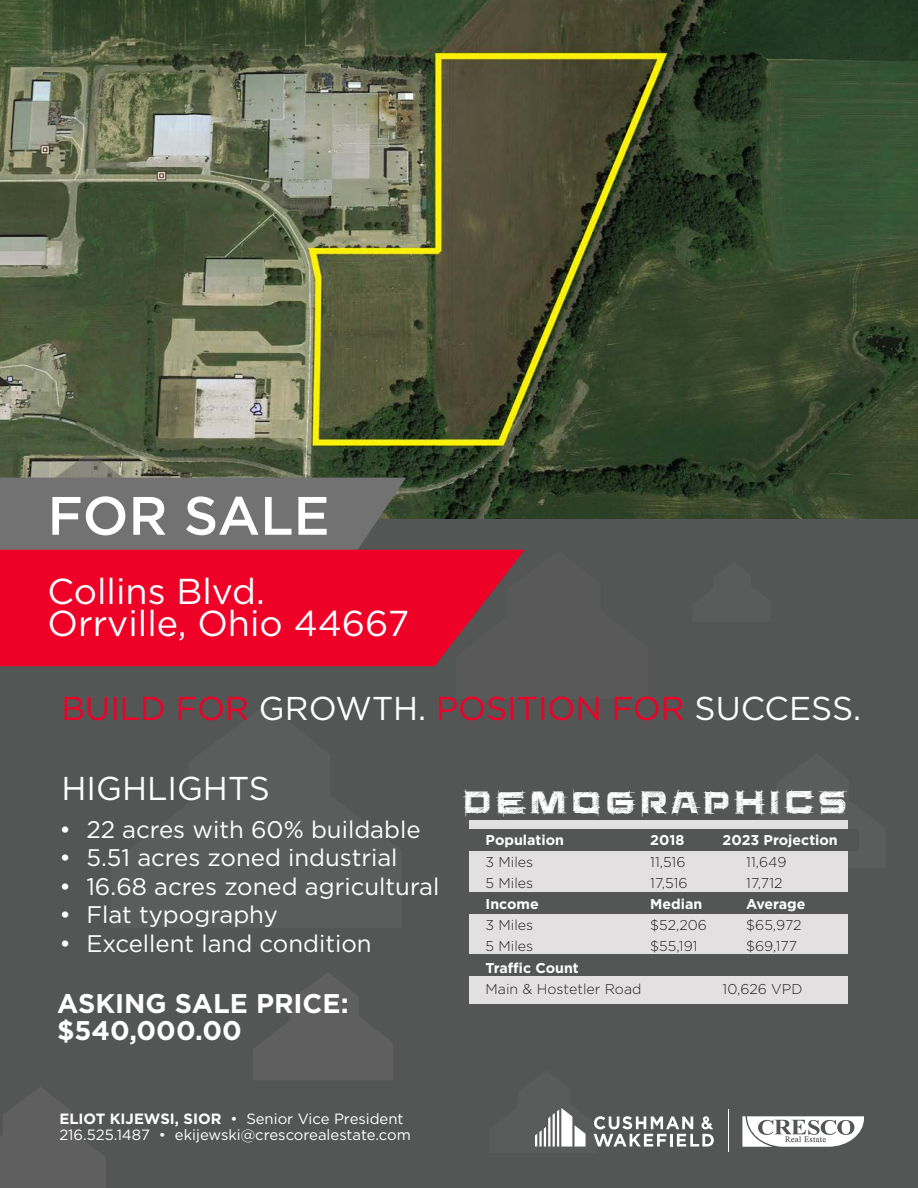
<style>
.page{position:relative;width:918px;height:1188px;background:#fff}
.page>*{position:absolute;margin:0;border:0;box-sizing:border-box;transform-origin:0 0}
.Subheading_-_gray{font:500 54px "Gotham";color:#fff}
.Subheading_-_gray-2{font:36.15px "Saucer BB";letter-spacing:.15em;color:#fff}
.Subheading_-_gray-3{font:36px "Gotham";color:#fff}
.Subheading_-_gray-4{font:33px "Gotham";color:#ef0027}
.Subheading_-_gray-5{font:33px "Gotham";color:#fff}
.Subheading_-_gray-6{font:700 27px "Gotham";color:#fff}
.t1{font:24px "Gotham";color:#fff}
.t2{font:14.85px "Gotham";color:#fff}
.t3{font:300 14.25px "Gotham";color:#231f20}
.t4{font:700 14.25px "Gotham";color:#fff}
.s1{color:#fff}
.s2{font-weight:700}
</style>
<div class="page">
<div style="left:0;top:519px;width:918px;height:669px;background:#545555"></div>
<div style="left:111px;top:704px;width:291px;height:225px;background:#5b5c5c"></div>
<div style="left:692px;top:753px;width:194px;height:163px;background:#545555"></div>
<div style="left:692px;top:562px;width:79px;height:60px;background:#5a5b5b"></div>
<svg style="left:0;top:1086px;width:106px;height:102px;background:#5b5c5c"></svg>
<svg style="left:253px;top:972px;width:140px;height:109px;background:#5b5b5b"></svg>
<img style="left:0;top:0;width:918px;height:519px">
<hr style="left:728px;top:1110px;width:1px;height:42px;background:#fff">
<svg style="left:489px;top:1070px;width:225px;height:83px;background:#696a6a"></svg>
<svg style="left:742px;top:1116px;width:122px;height:31px"></svg>
<div style="left:456px;top:551px;width:192px;height:149px;background:#595959"></div>
<svg style="left:0;top:452px;width:406px;height:98px;background:#696b64"></svg>
<svg style="left:0;top:550px;width:525px;height:116px;background:#e3062a"></svg>
<div style="left:469px;top:820px;width:379px;height:184px;background:#e3e0e1"></div>
<div style="left:464px;top:830px;width:395px;height:21px;background:#545555"></div>
<div style="left:464px;top:892px;width:395px;height:21px;background:#545555"></div>
<div style="left:464px;top:954px;width:395px;height:22px;background:#545555"></div>
<p class="Subheading_-_gray" style="left:48px;top:480px;width:284px">FOR SALE</p>
<p class="Subheading_-_gray-3" style="left:48px;top:568px;width:219px">Collins Blvd.</p>
<p class="Subheading_-_gray-3" style="left:48px;top:601px;width:363px">Orrville, Ohio 44667</p>
<p class="Subheading_-_gray-4" style="left:62px;top:687px;width:801px">BUILD FOR <span class="s1">GROWTH.</span> POSITION FOR <span class="s1">SUCCESS.</span></p>
<p class="Subheading_-_gray-5" style="left:62px;top:767px;width:210px">HIGHLIGHTS</p>
<p class="t1" style="left:59px;top:814px;width:363px">• 22 acres with 60% buildable</p>
<p class="t1" style="left:59px;top:843px;width:340px">• 5.51 acres zoned industrial</p>
<p class="t1" style="left:59px;top:871px;width:381px">• 16.68 acres zoned agricultural</p>
<p class="t1" style="left:59px;top:900px;width:220px">• Flat typography</p>
<p class="t1" style="left:59px;top:928px;width:314px">• Excellent land condition</p>
<p class="Subheading_-_gray-6" style="left:57px;top:986px;width:293px">ASKING SALE PRICE:</p>
<p class="Subheading_-_gray-6" style="left:57px;top:1013px;width:186px">$540,000.00</p>
<p class="Subheading_-_gray-2" style="left:464px;top:785px;width:384px">DEMOGRAPHICS</p>
<p class="t4" style="left:486px;top:831px;width:80px">Population</p>
<p class="t4" style="left:650px;top:831px;width:36px">2018</p>
<p class="t4" style="left:723px;top:831px;width:117px">2023 Projection</p>
<p class="t3" style="left:486px;top:853px;width:49px">3 Miles</p>
<p class="t3" style="left:650px;top:853px;width:37px">11,516</p>
<p class="t3" style="left:746px;top:853px;width:42px">11,649</p>
<p class="t3" style="left:486px;top:874px;width:49px">5 Miles</p>
<p class="t3" style="left:650px;top:874px;width:39px">17,516</p>
<p class="t3" style="left:746px;top:874px;width:38px">17,712</p>
<p class="t4" style="left:486px;top:895px;width:55px">Income</p>
<p class="t4" style="left:650px;top:895px;width:54px">Median</p>
<p class="t4" style="left:746px;top:895px;width:61px">Average</p>
<p class="t3" style="left:486px;top:916px;width:49px">3 Miles</p>
<p class="t3" style="left:650px;top:916px;width:58px">$52,206</p>
<p class="t3" style="left:746px;top:916px;width:57px">$65,972</p>
<p class="t3" style="left:486px;top:937px;width:49px">5 Miles</p>
<p class="t3" style="left:650px;top:937px;width:49px">$55,191</p>
<p class="t3" style="left:746px;top:937px;width:52px">$69,177</p>
<p class="t4" style="left:486px;top:958px;width:95px">Traffic Count</p>
<p class="t3" style="left:486px;top:980px;width:157px">Main &amp; Hostetler Road</p>
<p class="t3" style="left:723px;top:980px;width:81px">10,626 VPD</p>
<p class="t2" style="left:59px;top:1109px;width:346px"><span class="s2">ELIOT KIJEWSI, SIOR</span> • Senior Vice President</p>
<p class="t2" style="left:59px;top:1125px;width:353px">216.525.1487 • ekijewski@crescorealestate.com</p>
</div>
